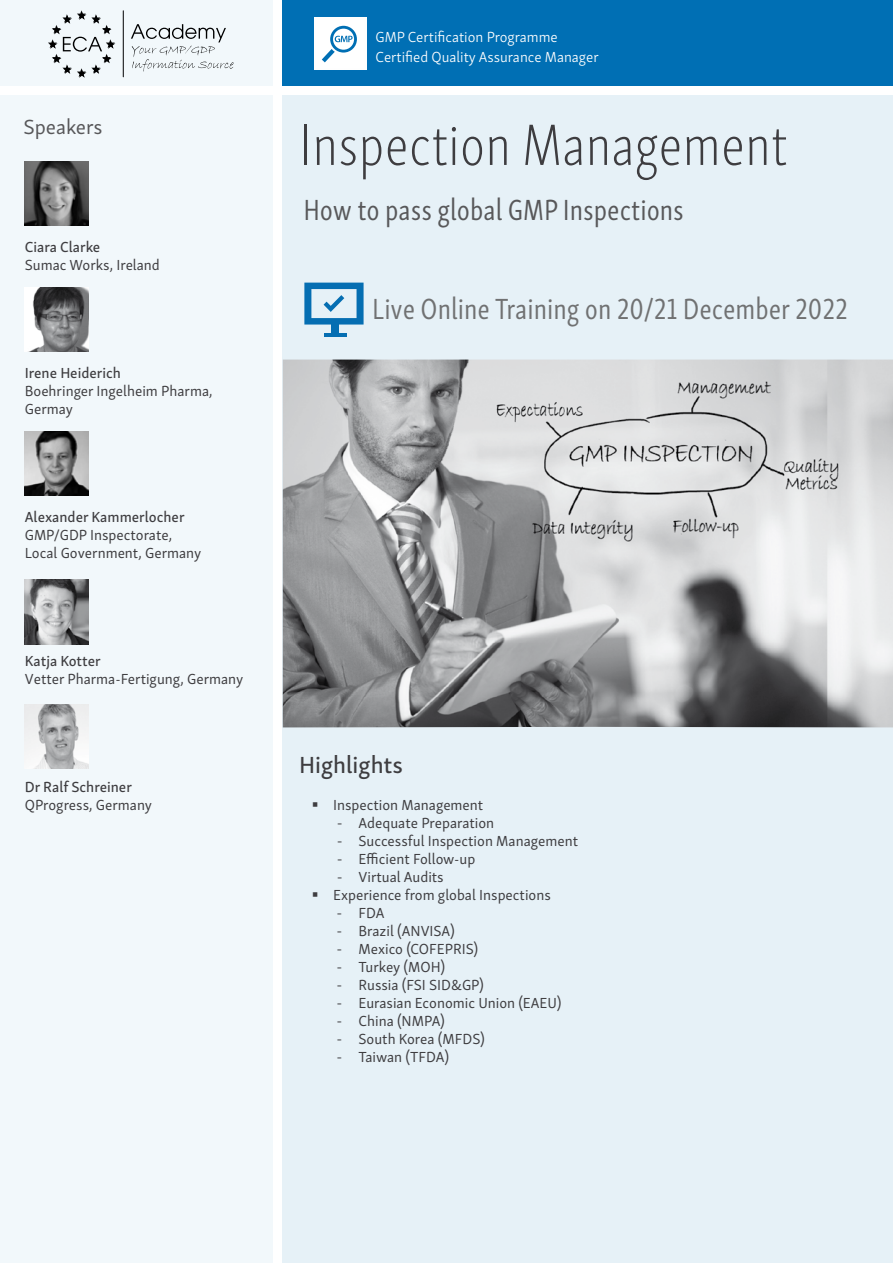
<style>
.page{position:relative;width:893px;height:1263px;background:#fff}
.page>*{position:absolute;margin:0;border:0;box-sizing:border-box;transform-origin:0 0}
.t1{font:60px "Skolar Sans Latn Cp El";color:#3e3d40}
.t2{font:30px "Skolar Sans Latn Cp";color:#707172}
.t3{font:30px "Skolar Sans Latn Cp";color:#58585a}
.t4{font:24px "Skolar Sans Latn Me";color:#3e3d40}
.t5{font:21px "Skolar Sans Latn";color:#58585a}
.t6{font:15px/18px "Skolar Sans Latn";color:#3e3d40}
.t7{font:15px "Skolar Sans Latn Me";color:#3e3d40}
.t8{font:300 15px/19.5px "Skolar Sans Latn";color:#fff}
.s1{font-family:"Myriad Pro"}
</style>
<div class="page">
<div style="left:283px;top:96px;width:610px;height:1167px;background:#e6f1f7"></div>
<div style="left:283px;top:0;width:610px;height:85px;background:#006fb4"></div>
<img style="left:283px;top:360px;width:610px;height:367px">
<div style="left:0;top:96px;width:272px;height:1167px;background:#f2f8fb"></div>
<img style="left:25px;top:161px;width:63px;height:65px">
<img style="left:25px;top:287px;width:63px;height:65px">
<img style="left:25px;top:431px;width:63px;height:65px">
<img style="left:25px;top:579px;width:63px;height:65px">
<img style="left:25px;top:704px;width:63px;height:65px">
<div style="left:0;top:0;width:272px;height:85px;background:#f2f8fb"></div>
<hr style="left:123px;top:11px;width:1px;height:66px;background:#000">
<svg style="left:131px;top:24px;width:103px;height:48px"></svg>
<svg style="left:48px;top:10px;width:67px;height:68px"></svg>
<div style="left:314px;top:17px;width:53px;height:53px;background:#fefefe"></div>
<svg style="left:322px;top:26px;width:35px;height:36px"></svg>
<div style="left:331px;top:324px;width:8px;height:10px;background:#056eb2"></div>
<hr style="left:324px;top:333px;width:22px;height:4px;background:#056eb2">
<svg style="left:304px;top:283px;width:60px;height:42px"></svg>
<h3 class="t5" style="left:23px;top:111px;width:81px">Speakers</h3>
<p class="t7" style="left:25px;top:235px;width:77px">Ciara Clarke</p>
<p class="t6" style="left:25px;top:255px;width:137px">Sumac Works, Ireland</p>
<p class="t7" style="left:25px;top:361px;width:98px">Irene Heiderich</p>
<p class="t6" style="left:25px;top:381px;width:189px">Boehringer Ingelheim Pharma,<br>Germay</p>
<p class="t7" style="left:25px;top:505px;width:161px">Alexander Kammerlocher</p>
<p class="t6" style="left:25px;top:525px;width:178px">GMP/GDP Inspectorate,<br>Local Government, Germany</p>
<p class="t7" style="left:25px;top:649px;width:78px">Katja Kotter</p>
<p class="t6" style="left:25px;top:669px;width:220px">Vetter Pharma-Fertigung, Germany</p>
<p class="t7" style="left:25px;top:775px;width:109px">Dr Ralf Schreiner</p>
<p class="t6" style="left:25px;top:795px;width:129px">QProgress, Germany</p>
<p class="t8" style="left:376px;top:26px;width:225px">GMP Certification Programme<br>Certified Quality Assurance Manager</p>
<h1 class="t1" style="left:299px;top:103px;width:490px">Inspection Management</h1>
<h2 class="t3" style="left:303px;top:188px;width:382px">How to pass global GMP Inspections</h2>
<h2 class="t2" style="left:372px;top:287px;width:477px">Live Online Training on 20/21 December 2022</h2>
<h3 class="t4" style="left:299px;top:746px;width:106px">Highlights</h3>
<p class="t6" style="left:333px;top:795px;width:152px">Inspection Management</p>
<p class="t6" style="left:337px;top:813px;width:158px"><span class="s1">-</span> Adequate Preparation</p>
<p class="t6" style="left:337px;top:831px;width:242px"><span class="s1">-</span> Successful Inspection Management</p>
<p class="t6" style="left:337px;top:849px;width:140px"><span class="s1">-</span> Efficient Follow-up</p>
<p class="t6" style="left:333px;top:867px;width:219px"><span class="s1">-</span> Virtual Audits<br>Experience from global Inspections</p>
<p class="t6" style="left:337px;top:903px;width:49px"><span class="s1">-</span> FDA</p>
<p class="t6" style="left:337px;top:921px;width:119px"><span class="s1">-</span> Brazil (ANVISA)</p>
<p class="t6" style="left:337px;top:939px;width:143px"><span class="s1">-</span> Mexico (COFEPRIS)</p>
<p class="t6" style="left:337px;top:957px;width:109px"><span class="s1">-</span> Turkey (MOH)</p>
<p class="t6" style="left:337px;top:975px;width:148px"><span class="s1">-</span> Russia (FSI SID&amp;GP)</p>
<p class="t6" style="left:337px;top:993px;width:226px"><span class="s1">-</span> Eurasian Economic Union (EAEU)</p>
<p class="t6" style="left:337px;top:1011px;width:109px"><span class="s1">-</span> China (NMPA)</p>
<p class="t6" style="left:337px;top:1029px;width:149px"><span class="s1">-</span> South Korea (MFDS)</p>
<p class="t6" style="left:337px;top:1047px;width:113px"><span class="s1">-</span> Taiwan (TFDA)</p>
</div>
